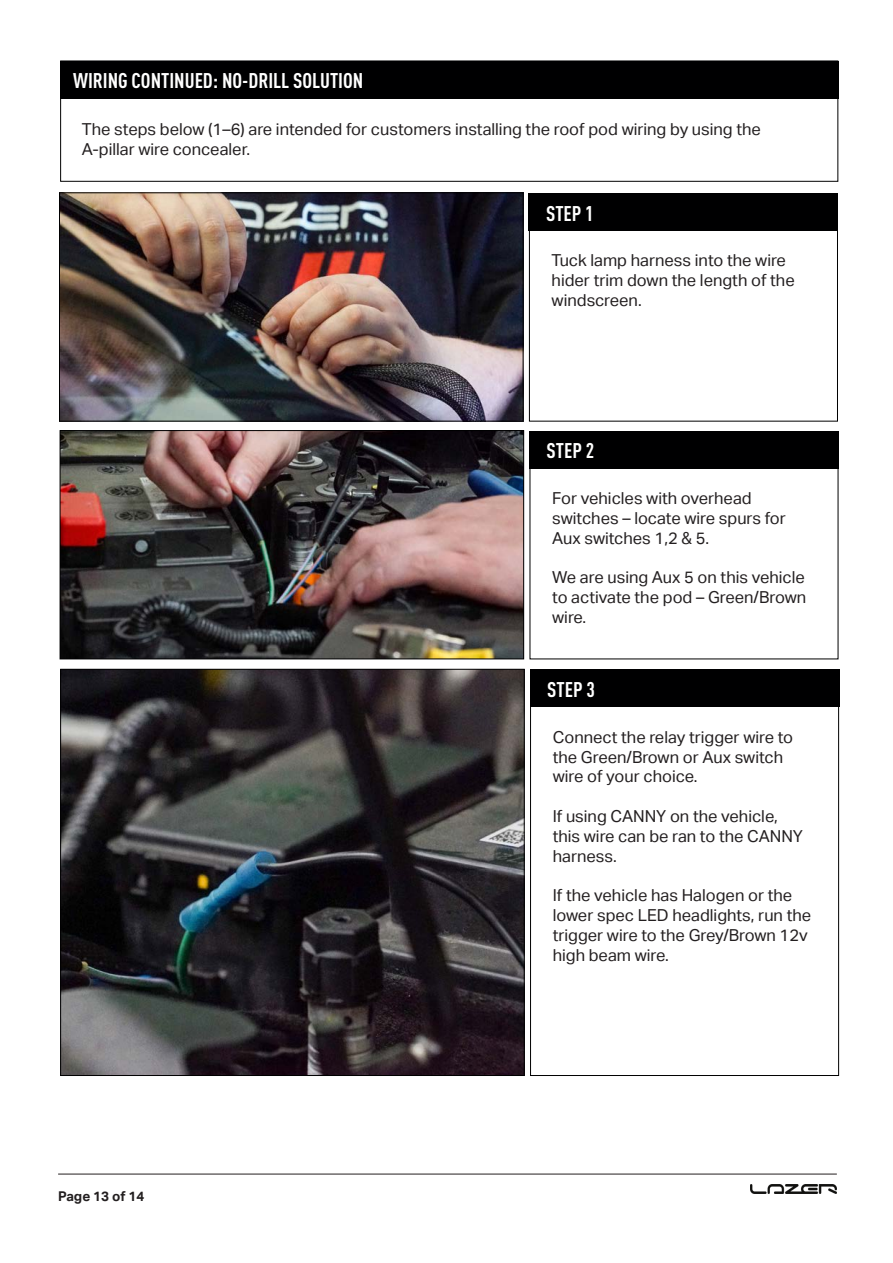
<style>
.page{position:relative;width:893px;height:1263px;background:#fff}
.page>*{position:absolute;margin:0;border:0;box-sizing:border-box;transform-origin:0 0}
.t1{font:700 condensed 21px "DINOT";color:#fff}
.t2{font:16.5px/19.8px "Aktiv Grotesk";color:#231f20}
.t3{font:700 13.5px "Aktiv Grotesk";color:#231f20}
</style>
<div class="page">
<div style="left:60px;top:61px;width:779px;height:38px;background:#000001"></div>
<div style="left:60px;top:61px;width:778px;height:121px;border:1px solid #000001"></div>
<div style="left:529px;top:193px;width:309px;height:38px;background:#000001"></div>
<div style="left:529px;top:431px;width:310px;height:38px;background:#000001"></div>
<div style="left:530px;top:669px;width:309px;height:38px;background:#000001"></div>
<div style="left:529px;top:202px;width:309px;height:219px;border:1px solid #000001"></div>
<div style="left:530px;top:439px;width:308px;height:220px;border:1px solid #000001"></div>
<div style="left:530px;top:678px;width:309px;height:398px;border:1px solid #000001"></div>
<img style="left:61px;top:194px;width:460px;height:225px">
<div style="left:59px;top:192px;width:464px;height:229px;border:1px solid #000001"></div>
<img style="left:62px;top:432px;width:460px;height:225px">
<div style="left:60px;top:430px;width:464px;height:229px;border:1px solid #000001"></div>
<img style="left:62px;top:671px;width:461px;height:403px">
<hr style="left:58px;top:1174px;width:779px;height:1px;background:#231f20">
<img style="left:750px;top:1185px;width:86px;height:9px">
<p class="t1" style="left:73px;top:68px;width:292px">WIRING CONTINUED: NO-DRILL SOLUTION</p>
<p class="t2" style="left:82px;top:119px;width:681px">The steps below (1–6) are intended for customers installing the roof pod wiring by using the<br>A-pillar wire concealer.</p>
<p class="t1" style="left:546px;top:200px;width:49px">STEP 1</p>
<p class="t2" style="left:552px;top:251px;width:245px">Tuck lamp harness into the wire hider trim down the length of the windscreen.</p>
<p class="t1" style="left:547px;top:438px;width:49px">STEP 2</p>
<p class="t2" style="left:552px;top:489px;width:201px">For vehicles with overhead</p>
<p class="t2" style="left:552px;top:508px;width:235px">switches – locate wire spurs for<br>Aux switches 1,2 &amp; 5.</p>
<p class="t2" style="left:552px;top:568px;width:255px;text-align:justify">We are using Aux 5 on this vehicle to activate the pod – Green/Brown wire.</p>
<p class="t1" style="left:547px;top:677px;width:49px">STEP 3</p>
<p class="t3" style="left:58px;top:1188px;width:88px">Page 13 of 14</p>
<p class="t2" style="left:553px;top:727px;width:242px">Connect the relay trigger wire to the Green/Brown or Aux switch wire of your choice.</p>
<p class="t2" style="left:553px;top:806px;width:252px">If using CANNY on the vehicle, this wire can be ran to the CANNY harness.</p>
<p class="t2" style="left:553px;top:886px;width:260px">If the vehicle has Halogen or the lower spec LED headlights, run the trigger wire to the Grey/Brown 12v high beam wire.</p>
</div>
